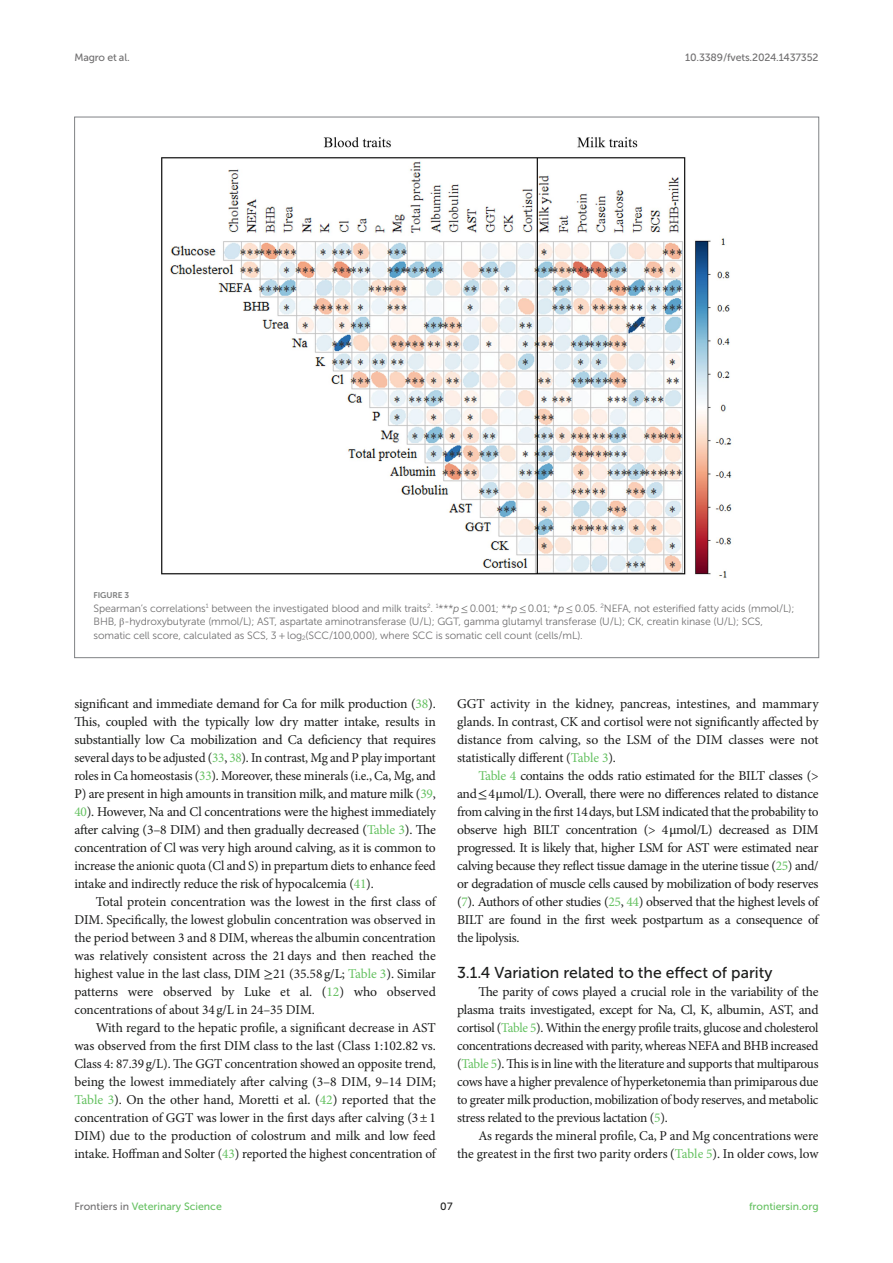
<style>
.page{position:relative;width:893px;height:1263px;background:#fff}
.page>*{position:absolute;margin:0;border:0;box-sizing:border-box;transform-origin:0 0}
.HEAD_3{font:15.75px "Museo Sans 500";color:#1b1c1b}
.TEXT{font:13.5px/18px "Minion Pro";letter-spacing:-.01em;color:#1b1c1b;text-align:justify}
.TEXT_FLUSH{font:13.5px/18px "Minion Pro";letter-spacing:-.02em;color:#1b1c1b;text-align:justify}
.FIG_LEG{font:10.5px/13.5px "Museo Sans 300";letter-spacing:-.01em;color:#706f70}
.t1{font:10.5px "Museo Sans 500";color:#65c161}
.t2{font:10.5px "Museo Sans 500";letter-spacing:-.015em;color:#706f70}
.t3{font:10.5px "Museo Sans 500";color:#1b1c1b}
.FIG_HD{font:8.25px "Museo Sans 700";letter-spacing:-.01em;color:#7e7f7f}
.s1{font-style:italic}
.s2{font-family:"STIX General"}
.s3{color:#65c161}
.s4{color:#706f70}
</style>
<div class="page">
<img style="left:161px;top:137px;width:571px;height:441px">
<p class="t2" style="left:74px;top:51px;width:57px">Magro et al.</p>
<p class="t2" style="left:685px;top:51px;width:135px">10.3389/fvets.2024.1437352</p>
<p class="FIG_HD" style="left:94px;top:591px;width:37px">FIGURE 3</p>
<p class="FIG_LEG" style="left:94px;top:601px;width:702px">Spearman’s correlations<sup>1</sup> between the investigated blood and milk traits<sup>2</sup>. <sup>1</sup>***<span class="s1">p</span> <span class="s2">≤</span> 0.001; **<span class="s1">p</span> <span class="s2">≤</span> 0.01; *<span class="s1">p</span> <span class="s2">≤</span> 0.05. <sup>2</sup>NEFA, not esterified fatty acids (mmol/L);<br>BHB, <span class="s2">β</span>-hydroxybutyrate (mmol/L); AST, aspartate aminotransferase (U/L); GGT, gamma glutamyl transferase (U/L); CK, creatin kinase (U/L); SCS, somatic cell score, calculated as SCS, 3 + log<sub>2</sub>(SCC/100,000), where SCC is somatic cell count (cells/mL).</p>
<p class="TEXT" style="left:74px;top:695px;width:363px">significant and immediate demand for Ca for milk production (<span class="s3">38</span>).<br>This, coupled with the typically low dry matter intake, results in substantially low Ca mobilization and Ca deficiency that requires several days to be adjusted (<span class="s3">33</span>, <span class="s3">38</span>). In contrast, Mg and P play important roles in Ca homeostasis (<span class="s3">33</span>). Moreover, these minerals (i.e., Ca, Mg, and P) are present in high amounts in transition milk, and mature milk (<span class="s3">39</span>, <span class="s3">40</span>). However, Na and Cl concentrations were the highest immediately after calving (3–8 DIM) and then gradually decreased (<span class="s3">Table 3</span>). The concentration of Cl was very high around calving, as it is common to increase the anionic quota (Cl and S) in prepartum diets to enhance feed intake and indirectly reduce the risk of hypocalcemia (<span class="s3">41</span>).</p>
<p class="TEXT" style="left:74px;top:893px;width:363px;text-indent:21px">Total protein concentration was the lowest in the first class of DIM. Specifically, the lowest globulin concentration was observed in the period between 3 and 8 DIM, whereas the albumin concentration was relatively consistent across the 21days and then reached the highest value in the last class, DIM <span class="s2">≥</span>21 (35.58g/L; <span class="s3">Table 3</span>). Similar patterns were observed by Luke et al. (<span class="s3">12</span>) who observed concentrations of about 34g/L in 24–35 DIM.</p>
<p class="TEXT" style="left:74px;top:1019px;width:363px;text-indent:21px">With regard to the hepatic profile, a significant decrease in AST was observed from the first DIM class to the last (Class 1:102.82 vs.<br>Class 4: 87.39g/L). The GGT concentration showed an opposite trend, being the lowest immediately after calving (3–8 DIM, 9–14 DIM; <span class="s3">Table 3</span>). On the other hand, Moretti et al. (<span class="s3">42</span>) reported that the concentration of GGT was lower in the first days after calving (3±1<br>DIM) due to the production of colostrum and milk and low feed intake. Hoffman and Solter (<span class="s3">43</span>) reported the highest concentration of</p>
<p class="TEXT" style="left:457px;top:695px;width:363px">GGT activity in the kidney, pancreas, intestines, and mammary glands. In contrast, CK and cortisol were not significantly affected by distance from calving, so the LSM of the DIM classes were not statistically different (<span class="s3">Table 3</span>).</p>
<p class="TEXT" style="left:457px;top:767px;width:363px;text-indent:21px"><span class="s3">Table 4</span> contains the odds ratio estimated for the BILT classes (&gt; and<span class="s2">≤</span>4<span class="s2">μ</span>mol/L). Overall, there were no differences related to distance from calving in the first 14days, but LSM indicated that the probability to observe high BILT concentration (&gt; 4<span class="s2">μ</span>mol/L) decreased as DIM progressed. It is likely that, higher LSM for AST were estimated near calving because they reflect tissue damage in the uterine tissue (<span class="s3">25</span>) and/ or degradation of muscle cells caused by mobilization of body reserves (<span class="s3">7</span>). Authors of other studies (<span class="s3">25</span>, <span class="s3">44</span>) observed that the highest levels of BILT are found in the first week postpartum as a consequence of the lipolysis.</p>
<p class="HEAD_3" style="left:457px;top:964px;width:317px">3.1.4 Variation related to the effect of parity</p>
<p class="TEXT_FLUSH" style="left:457px;top:983px;width:363px;text-indent:21px">The parity of cows played a crucial role in the variability of the plasma traits investigated, except for Na, Cl, K, albumin, AST, and cortisol (<span class="s3">Table 5</span>). Within the energy profile traits, glucose and cholesterol concentrations decreased with parity, whereas NEFA and BHB increased (<span class="s3">Table 5</span>). This is in line with the literature and supports that multiparous cows have a higher prevalence of hyperketonemia than primiparous due to greater milk production, mobilization of body reserves, and metabolic stress related to the previous lactation (<span class="s3">5</span>).</p>
<p class="TEXT" style="left:457px;top:1127px;width:363px;text-align:right">As regards the mineral profile, Ca, P and Mg concentrations were<br>the greatest in the first two parity orders (<span class="s3">Table 5</span>). In older cows, low</p>
<p class="t1" style="left:74px;top:1200px;width:149px"><span class="s4">Frontiers in</span> Veterinary Science</p>
<p class="t3" style="left:440px;top:1200px;width:14px">07</p>
<p class="t1" style="left:749px;top:1200px;width:71px">frontiersin.org</p>
</div>
